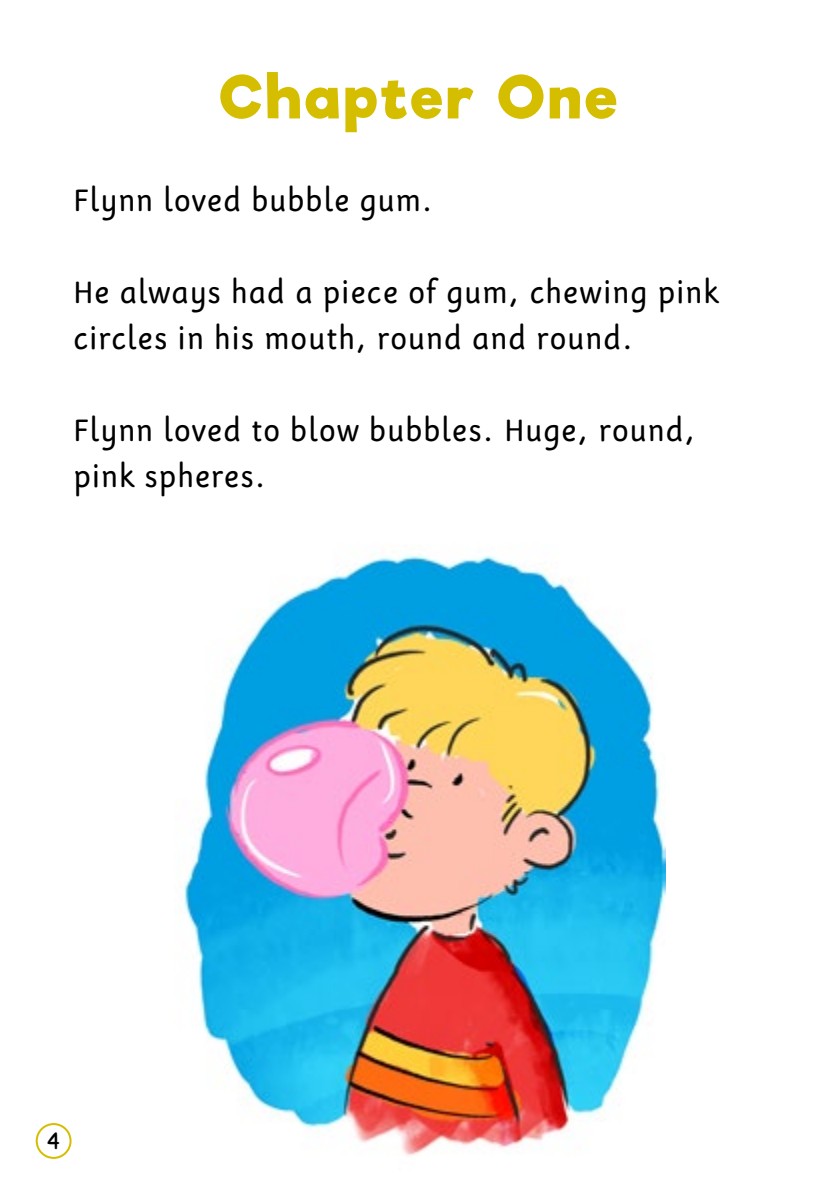
<style>
.page{position:relative;width:840px;height:1191px;background:#fff}
.page>*{position:absolute;margin:0;border:0;box-sizing:border-box;transform-origin:0 0}
.t1{font:700 57.6px "Riffic";letter-spacing:.08em;color:#d5be00}
.t2{font:28px/46px "Fabula 2015";letter-spacing:.06em;color:#000}
.t3{font:23.6px "Sniglet";color:#000}
</style>
<div class="page">
<img style="left:183px;top:551px;width:482px;height:605px">
<div style="left:36px;top:1123px;width:35px;height:35px;border:2px solid #d5be00;border-radius:50%"></div>
<h1 class="t1" style="left:220px;top:61px;width:397px">Chapter One</h1>
<p class="t2" style="left:74px;top:177px;width:360px">Flynn loved bubble gum.</p>
<p class="t2" style="left:74px;top:269px;width:646px">He always had a piece of gum, chewing pink circles in his mouth, round and round.</p>
<p class="t2" style="left:74px;top:407px;width:622px">Flynn loved to blow bubbles. Huge, round, pink spheres.</p>
<p class="t3" style="left:47px;top:1126px;width:14px">4</p>
</div>
